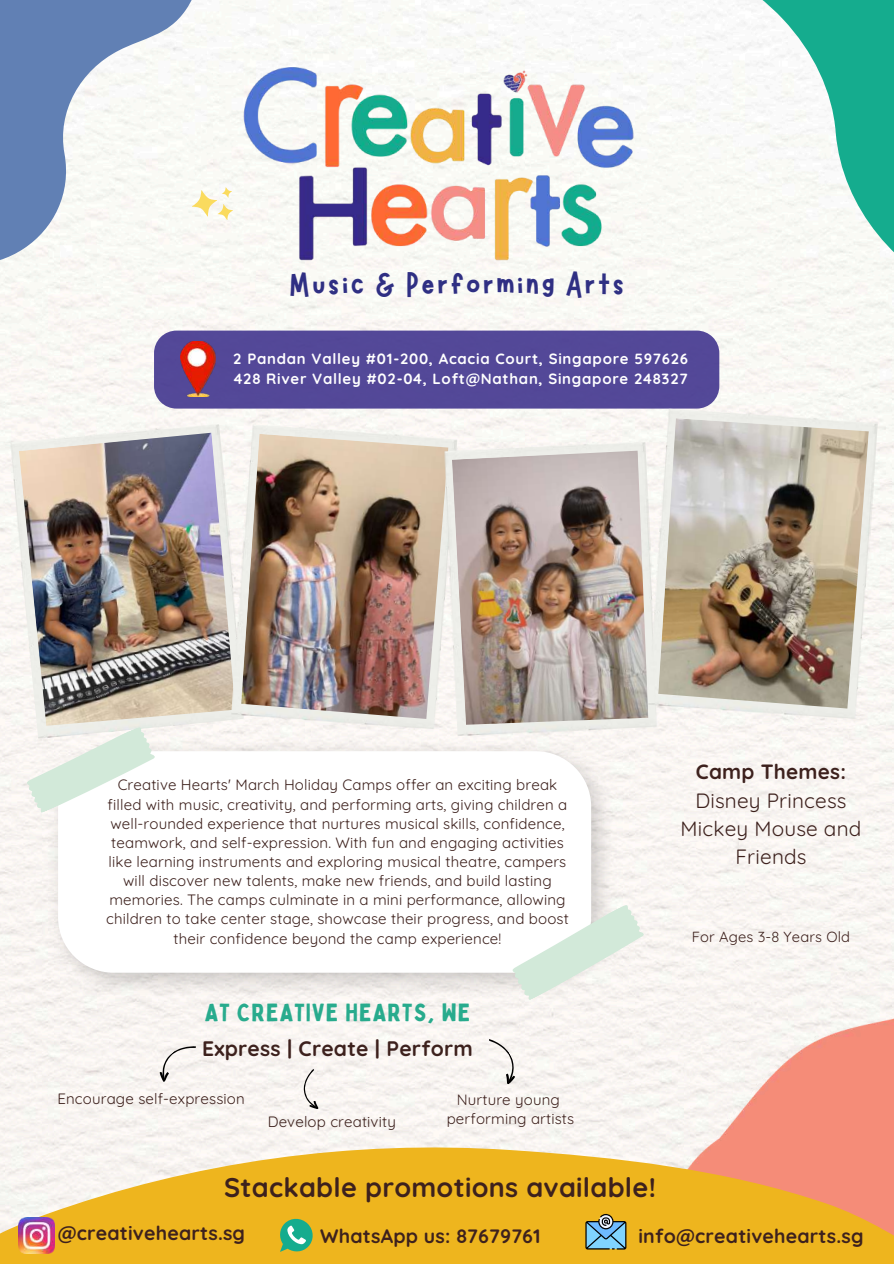
<style>
.page{position:relative;width:894px;height:1264px;background:#fff}
.page>*{position:absolute;margin:0;border:0;box-sizing:border-box;transform-origin:0 0}
.t1{font:35.25px "Marykate";letter-spacing:.055em;color:#2f2f83}
.t2{font:700 27px "Quicksand";letter-spacing:.01em;color:#3d211d}
.t3{font:24.45px "Bobby Jones";letter-spacing:.05em;color:#28ab8d}
.t4{font:700 21px "Quicksand";letter-spacing:.01em;color:#3d211d}
.t5{font:20.7px/28.2px "Quicksand";letter-spacing:.01em;color:#3d211d;text-align:center}
.t6{font:700 20.7px "Quicksand";letter-spacing:.01em;color:#3d211d}
.t7{font:700 19.5px "Quicksand";letter-spacing:.01em;color:#3d211d}
.t8{font:15px/19.2px "Quicksand";letter-spacing:.01em;color:#3d211d;text-align:center}
.t9{font:700 14.85px/20.2px "Quicksand";letter-spacing:.05em;color:#fff}
.t10{font:14.7px "Quicksand";letter-spacing:.01em;color:#3d211d}
</style>
<div class="page">
<div style="left:58px;top:751px;width:533px;height:221px;background:#fff;border-radius:55px"></div>
<img style="left:583px;top:990px;width:310px;height:149px">
<svg style="left:0;top:0;width:366px;height:437px;fill:#f9f8f4"></svg>
<svg style="left:0;top:1139px;width:893px;height:124px;background:#f0bc4f"></svg>
<img style="left:18px;top:1217px;width:36px;height:36px">
<svg style="left:278px;top:1217px;width:36px;height:35px"></svg>
<svg style="left:585px;top:1213px;width:41px;height:36px"></svg>
<div style="left:154px;top:330px;width:263px;height:78px;background:#534898"></div>
<img style="left:180px;top:341px;width:35px;height:56px">
<svg style="left:153px;top:1037px;width:46px;height:45px"></svg>
<svg style="left:484px;top:1033px;width:38px;height:51px"></svg>
<svg style="left:303px;top:1068px;width:15px;height:41px"></svg>
<img style="left:9px;top:422px;width:239px;height:317px">
<img style="left:19px;top:433px;width:212px;height:292px">
<img style="left:231px;top:424px;width:211px;height:305px">
<img style="left:241px;top:434px;width:201px;height:285px">
<img style="left:442px;top:446px;width:218px;height:291px">
<img style="left:452px;top:450px;width:196px;height:274px">
<svg style="left:23px;top:725px;width:135px;height:89px"></svg>
<svg style="left:507px;top:902px;width:141px;height:99px"></svg>
<svg style="left:417px;top:0;width:476px;height:446px;fill:#f8f8f5"></svg>
<svg style="left:188px;top:182px;width:36px;height:46px"></svg>
<img style="left:224px;top:41px;width:428px;height:241px">
<img style="left:648px;top:408px;width:229px;height:311px">
<img style="left:658px;top:418px;width:210px;height:290px">
<h1 class="t1" style="left:289px;top:261px;width:337px">Music &amp; Performing Arts</h1>
<p class="t9" style="left:233px;top:348px;width:456px">2 Pandan Valley #01-200, Acacia Court, Singapore 597626<br>428 River Valley #02-04, Loft@Nathan, Singapore 248327</p>
<p class="t8" style="left:106px;top:775px;width:464px">Creative Hearts' March Holiday Camps offer an exciting break filled with music, creativity, and performing arts, giving children a well-rounded experience that nurtures musical skills, confidence, teamwork, and self-expression. With fun and engaging activities like learning instruments and exploring musical theatre, campers will discover new talents, make new friends, and build lasting memories. The camps culminate in a mini performance, allowing children to take center stage, showcase their progress, and boost their confidence beyond the camp experience!</p>
<h3 class="t3" style="left:205px;top:997px;width:267px">AT CREATIVE HEARTS, WE</h3>
<h3 class="t4" style="left:202px;top:1035px;width:272px">Express | Create | Perform</h3>
<p class="t8" style="left:57px;top:1088px;width:189px">Encourage self-expression</p>
<p class="t8" style="left:456px;top:1090px;width:105px">Nurture young</p>
<p class="t8" style="left:268px;top:1111px;width:130px">Develop creativity</p>
<p class="t8" style="left:446px;top:1109px;width:129px">performing artists</p>
<h2 class="t2" style="left:224px;top:1170px;width:433px">Stackable promotions available!</h2>
<h3 class="t6" style="left:695px;top:758px;width:152px">Camp Themes:</h3>
<h3 class="t5" style="left:680px;top:785px;width:182px">Disney Princess<br>Mickey Mouse and<br>Friends</h3>
<p class="t10" style="left:691px;top:926px;width:160px">For Ages 3-8 Years Old</p>
<h3 class="t7" style="left:58px;top:1220px;width:189px">@creativehearts.sg</h3>
<h3 class="t7" style="left:320px;top:1223px;width:222px">WhatsApp us: 87679761</h3>
<h3 class="t7" style="left:638px;top:1223px;width:226px">info@creativehearts.sg</h3>
</div>
